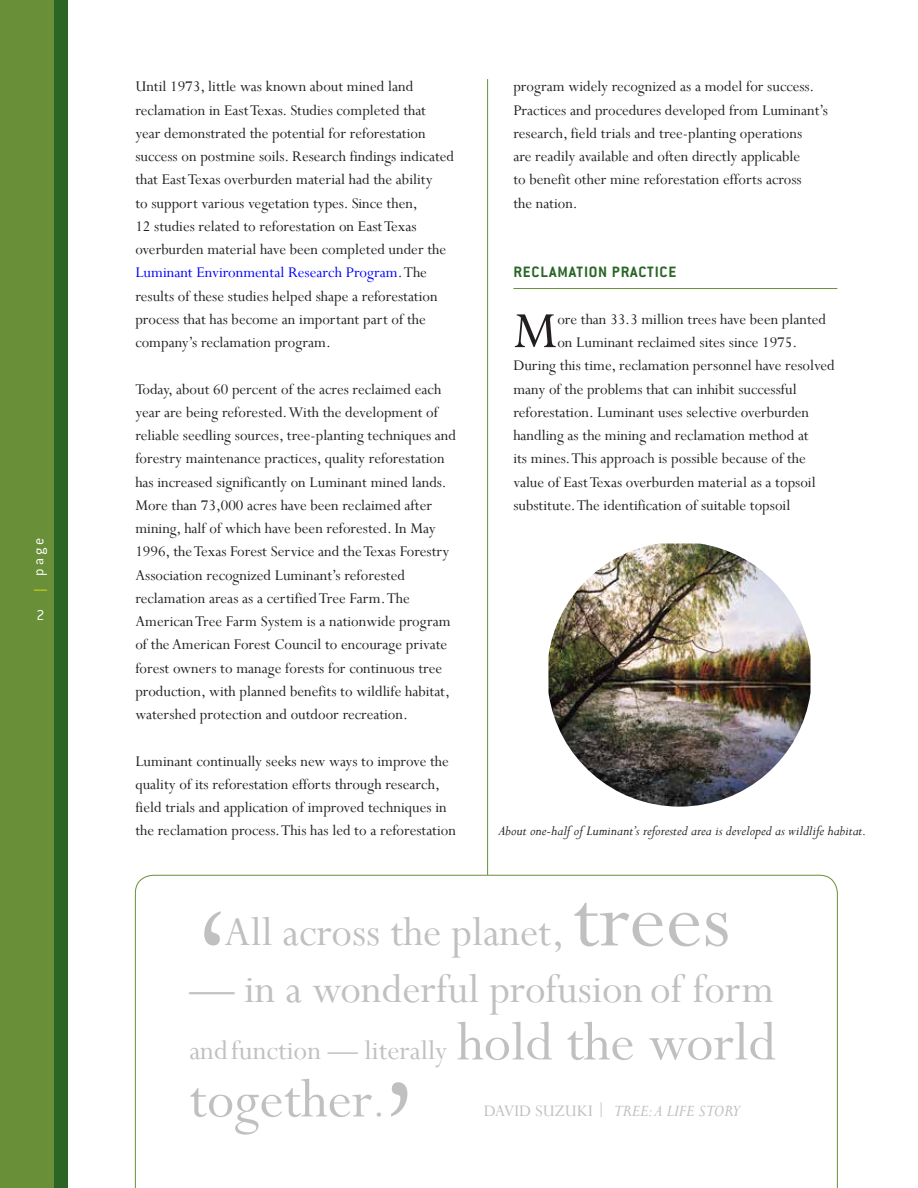
<style>
.page{position:relative;width:918px;height:1188px;background:#fff}
.page>*{position:absolute;margin:0;border:0;box-sizing:border-box;transform-origin:0 0}
.t1{font:150px "Perpetua";color:#c0c0c0}
.t2{font:60px "Perpetua";color:#c0c0c0}
.t3{font:57.15px "Perpetua";color:#231f20}
.t4{font:45px "Perpetua";color:#c0c0c0}
.t5{font:30px "Perpetua";color:#c0c0c0}
.t6{font:italic 18px "Perpetua";color:#c0c0c0}
.t7{font:16.5px/23.2px "Perpetua";color:#231f20}
.t8{font:700 16.5px "Conduit ITC";color:#2a6525}
.t9{font:300 15.75px "Conduit ITC";color:#fff}
.t10{font:italic 15px "Perpetua";color:#231f20}
.s1{font-family:"Perpetua";font-weight:400;color:#fff200}
.s2{color:#00f}
.s3{font-size:90px}
.s4{font-size:60px}
.s5{font-size:45px}
.s6{font-style:normal}
</style>
<div class="page">
<div style="left:27px;top:0;width:40px;height:1188px;background:#2a6525"></div>
<div style="left:0;top:0;width:54px;height:1188px;background:#698f38"></div>
<svg style="left:135px;top:875px;width:703px;height:313px"></svg>
<hr style="left:513px;top:288px;width:324px;height:1px;background:#698f38">
<hr style="left:487px;top:79px;width:1px;height:796px;background:#698f38">
<img style="left:548px;top:544px;width:263px;height:263px">
<p class="t9" style="left:30px;top:594px;width:58px;rotate:-90deg"><span class="s1">|</span> page</p>
<p class="t9" style="left:36px;top:606px;width:10px">2</p>
<p class="t7" style="left:135px;top:75px;width:320px">Until 1973, little was known about mined land reclamation in East Texas. Studies completed that year demonstrated the potential for reforestation success on postmine soils. Research findings indicated that East Texas overburden material had the ability<br>to support various vegetation types. Since then,<br>12 studies related to reforestation on East Texas overburden material have been completed under the <span class="s2">Luminant Environmental Research Program</span>. The results of these studies helped shape a reforestation process that has become an important part of the company’s reclamation program.</p>
<p class="t7" style="left:135px;top:377px;width:322px">Today, about 60 percent of the acres reclaimed each year are being reforested. With the development of reliable seedling sources, tree-planting techniques and forestry maintenance practices, quality reforestation has increased significantly on Luminant mined lands.<br>More than 73,000 acres have been reclaimed after mining, half of which have been reforested. In May 1996, the Texas Forest Service and the Texas Forestry Association recognized Luminant’s reforested reclamation areas as a certified Tree Farm. The American Tree Farm System is a nationwide program of the American Forest Council to encourage private forest owners to manage forests for continuous tree production, with planned benefits to wildlife habitat, watershed protection and outdoor recreation.</p>
<p class="t7" style="left:135px;top:749px;width:322px">Luminant continually seeks new ways to improve the quality of its reforestation efforts through research, field trials and application of improved techniques in the reclamation process. This has led to a reforestation</p>
<p class="t7" style="left:513px;top:75px;width:316px">program widely recognized as a model for success.<br>Practices and procedures developed from Luminant’s research, field trials and tree-planting operations<br>are readily available and often directly applicable<br>to benefit other mine reforestation efforts across<br>the nation.</p>
<p class="t8" style="left:513px;top:263px;width:19px">RECLAMATION</p>
<p class="t8" style="left:612px;top:263px;width:9px">PRACTICE</p>
<h3 class="t3" style="left:513px;top:295px;width:46px">M</h3>
<p class="t7" style="left:557px;top:307px;width:270px">ore than 33.3 million trees have been planted</p>
<p class="t7" style="left:557px;top:330px;width:241px">on Luminant reclaimed sites since 1975.</p>
<p class="t7" style="left:513px;top:354px;width:323px">During this time, reclamation personnel have resolved</p>
<p class="t7" style="left:513px;top:377px;width:285px">many of the problems that can inhibit successful</p>
<p class="t7" style="left:513px;top:400px;width:297px">reforestation. Luminant uses selective overburden</p>
<p class="t7" style="left:513px;top:423px;width:297px">handling as the mining and reclamation method at</p>
<p class="t7" style="left:513px;top:447px;width:294px">its mines. This approach is possible because of the</p>
<p class="t7" style="left:513px;top:470px;width:304px">value of East Texas overburden material as a topsoil</p>
<p class="t7" style="left:513px;top:493px;width:278px">substitute. The identification of suitable topsoil</p>
<p class="t10" style="left:499px;top:821px;width:369px">About one-half of Luminant’s reforested area is developed as wildlife habitat.</p>
<h1 class="t1" style="left:189px;top:868px;width:45px">‘</h1>
<h3 class="t4" style="left:224px;top:904px;width:508px">All across the planet, <span class="s3">trees</span></h3>
<h3 class="t4" style="left:189px;top:961px;width:586px">— in a wonderful profusion of form</h3>
<h3 class="t5" style="left:189px;top:1032px;width:588px">andfunction — literally <span class="s4">hold the world</span></h3>
<h2 class="t2" style="left:189px;top:1061px;width:198px">together<span class="s5">.</span></h2>
<h1 class="t1" style="left:378px;top:1039px;width:45px">’</h1>
<p class="t6" style="left:484px;top:1100px;width:258px"><span class="s6">DAVID SUZUKI </span><sup>|</sup> TREE: A LIFE STORY</p>
</div>
